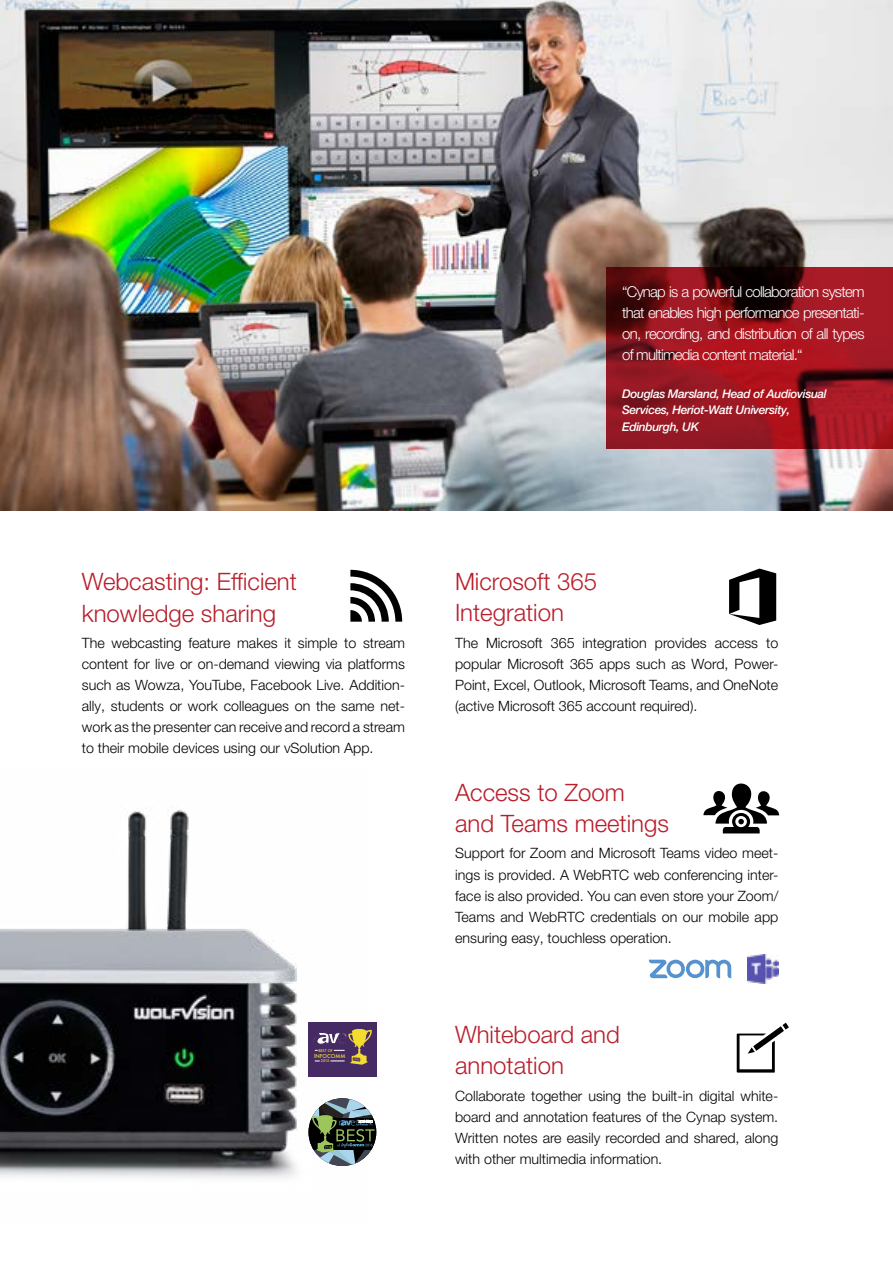
<style>
.page{position:relative;width:893px;height:1263px;background:#fff}
.page>*{position:absolute;margin:0;border:0;box-sizing:border-box;transform-origin:0 0}
.t1{font:300 24px/31.5px "Helvetica Neue LT Pro";color:#b91e2b}
.t2{font:300 15px/21px "Helvetica Neue LT Pro";letter-spacing:-.05em;color:#fff;text-align:justify}
.t3{font:300 14.25px/21px "Helvetica Neue LT Pro";color:#000;text-align:justify}
.t4{font:italic 500 12px/16.5px "Helvetica Neue LT Pro";letter-spacing:-.03em;color:#fff}
.t5{font:500 5.25px "Futura";color:#f3dc2c}
.t6{font:500 3.6px "Futura";color:#f3dc2c}
</style>
<div class="page">
<svg style="left:350px;top:570px;width:52px;height:52px"></svg>
<img style="left:0;top:0;width:893px;height:510px">
<svg style="left:737px;top:1023px;width:52px;height:49px"></svg>
<svg style="left:703px;top:783px;width:76px;height:50px"></svg>
<svg style="left:729px;top:568px;width:47px;height:57px"></svg>
<svg style="left:649px;top:960px;width:82px;height:19px"></svg>
<img style="left:748px;top:954px;width:30px;height:30px">
<img style="left:0;top:810px;width:367px;height:368px">
<div style="left:308px;top:1022px;width:68px;height:54px;background:#452a64"></div>
<svg style="left:314px;top:1029px;width:58px;height:36px"></svg>
<svg style="left:308px;top:1098px;width:68px;height:68px"></svg>
<svg style="left:606px;top:267px;width:287px;height:181px"></svg>
<p class="t2" style="left:622px;top:281px;width:244px">“Cynap is a powerful collaboration system that enables high performance presentati&shy;on, recording, and distribution of all types of multimedia content material.“</p>
<p class="t4" style="left:622px;top:385px;width:206px">Douglas Marsland, Head of Audiovisual<br>Services, Heriot-Watt University,<br>Edinburgh, UK</p>
<h1 class="t1" style="left:82px;top:565px;width:217px">Webcasting: Efficient knowledge sharing</h1>
<p class="t3" style="left:82px;top:632px;width:325px">The webcasting feature makes it simple to stream content for live or on-demand viewing via platforms such as Wowza, YouTube, Facebook Live. Addition&shy;ally, students or work colleagues on the same net&shy;work as the presenter can receive and record a stream to their mobile devices using our vSolution App.</p>
<p class="t6" style="left:318px;top:1048px;width:16px">BEST OF</p>
<p class="t5" style="left:314px;top:1052px;width:33px">INFOCOMM</p>
<p class="t6" style="left:321px;top:1058px;width:10px">2015</p>
<h1 class="t1" style="left:455px;top:565px;width:144px">Microsoft 365<br>Integration</h1>
<p class="t3" style="left:455px;top:632px;width:325px">The Microsoft 365 integration provides access to popular Microsoft 365 apps such as Word, Power-Point, Excel, Outlook, Microsoft Teams, and OneNote (active Microsoft 365 account required).</p>
<h1 class="t1" style="left:455px;top:776px;width:215px">Access to Zoom and Teams meetings</h1>
<p class="t3" style="left:455px;top:843px;width:325px">Support for Zoom and Microsoft Teams video meet&shy;ings is provided. A WebRTC web conferencing inter&shy;face is also provided. You can even store your Zoom/ Teams and WebRTC credentials on our mobile app ensuring easy, touchless operation.</p>
<h1 class="t1" style="left:455px;top:1018px;width:166px">Whiteboard and annotation</h1>
<p class="t3" style="left:455px;top:1085px;width:325px">Collaborate together using the built-in digital white&shy;board and annotation features of the Cynap system.<br>Written notes are easily recorded and shared, along with other multimedia information.</p>
</div>
